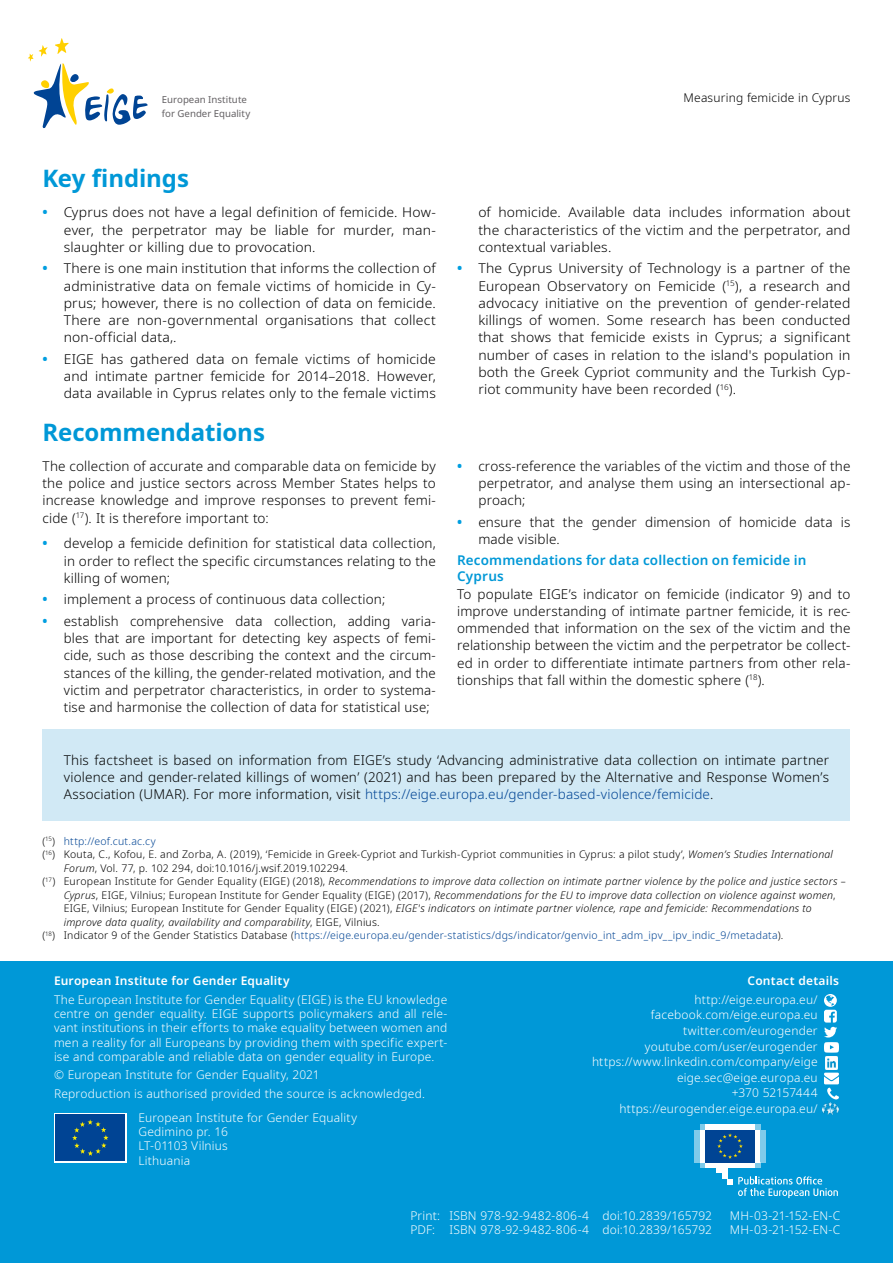
<style>
.page{position:relative;width:893px;height:1263px;background:#fff}
.page>*{position:absolute;margin:0;border:0;box-sizing:border-box;transform-origin:0 0}
.Headlines{font:700 24px "Noto Sans";letter-spacing:-.005em;color:#0098d7}
.Body_text{font:300 13.5px/17.2px "Noto Sans";letter-spacing:.01em;color:#000;text-align:justify}
.Subheadlines{font:600 13.5px/16.5px "Noto Sans";letter-spacing:.01em;color:#0098d7}
.Body_text_intro{font:300 12px/14.2px "Noto Sans";letter-spacing:.015em;color:#fff;text-align:justify}
.Body_text_intro-2{font:600 12px "Noto Sans";letter-spacing:.015em;color:#fff}
.t1{font:300 12px "Noto Sans";letter-spacing:.015em;color:#000}
.Footnote{font:italic 300 10.5px/13.5px "Noto Sans";letter-spacing:.02em;color:#000}
.Footnote-2{font:300 10.5px/13.5px "Noto Sans";letter-spacing:.02em;color:#000}
.Footnote-3{font:300 10.5px "Noto Sans";letter-spacing:.02em;color:#004494}
.t2{font:9.6px/13.8px "Noto Sans";color:#646164}
.s1{font-weight:700;color:#009ee0}
.s2{color:#004494}
.s3{color:#000}
.s4{font-style:italic}
.s5{font-style:normal}
</style>
<div class="page">
<svg style="left:28px;top:38px;width:120px;height:90px"></svg>
<div style="left:0;top:961px;width:893px;height:302px;background:#0098d7"></div>
<div style="left:54px;top:1113px;width:73px;height:49px;background:#fff"></div>
<div style="left:55px;top:1114px;width:70px;height:47px;background:#004494"></div>
<svg style="left:72px;top:1119px;width:36px;height:37px"></svg>
<div style="left:700px;top:1162px;width:60px;height:6px;background:#7fcbea"></div>
<div style="left:700px;top:1124px;width:60px;height:5px;background:#7fcbea"></div>
<div style="left:705px;top:1124px;width:50px;height:5px;background:#fff"></div>
<div style="left:705px;top:1162px;width:50px;height:6px;background:#fff"></div>
<div style="left:755px;top:1129px;width:5px;height:33px;background:#fff"></div>
<div style="left:760px;top:1129px;width:6px;height:33px;background:#7fcbea"></div>
<div style="left:700px;top:1129px;width:5px;height:33px;background:#fff"></div>
<div style="left:694px;top:1129px;width:6px;height:33px;background:#7fcbea"></div>
<div style="left:716px;top:1162px;width:11px;height:11px;background:#fff"></div>
<div style="left:722px;top:1162px;width:5px;height:17px;background:#fff"></div>
<div style="left:705px;top:1129px;width:50px;height:33px;background:#004494"></div>
<svg style="left:717px;top:1133px;width:26px;height:26px"></svg>
<svg style="left:727px;top:1176px;width:111px;height:22px"></svg>
<svg style="left:824px;top:994px;width:15px;height:105px"></svg>
<img style="left:823px;top:1102px;width:16px;height:12px">
<div style="left:43px;top:729px;width:807px;height:92px;background:#d1e9f5"></div>
<p class="t2" style="left:162px;top:93px;width:90px">European Institute for Gender Equality</p>
<p class="t1" style="left:684px;top:90px;width:168px">Measuring femicide in Cyprus</p>
<p class="Headlines" style="left:43px;top:162px;width:148px">Key findings</p>
<p class="Body_text" style="left:64px;top:204px;width:374px;text-indent:-21px"><span class="s1">•</span> Cyprus does not have a legal definition of femicide. How&shy;ever, the perpetrator may be liable for murder, man&shy;slaughter or killing due to provocation.</p>
<p class="Body_text" style="left:64px;top:260px;width:374px;text-indent:-21px"><span class="s1">•</span> There is one main institution that informs the collection of administrative data on female victims of homicide in Cy&shy;prus; however, there is no collection of data on femicide.<br>There are non-governmental organisations that collect non-official data,.</p>
<p class="Body_text" style="left:64px;top:351px;width:374px;text-indent:-21px"><span class="s1">•</span> EIGE has gathered data on female victims of homicide and intimate partner femicide for 2014–2018. However, data available in Cyprus relates only to the female victims</p>
<p class="Headlines" style="left:43px;top:415px;width:224px">Recommendations</p>
<p class="Body_text" style="left:43px;top:458px;width:395px">The collection of accurate and comparable data on femicide by the police and justice sectors across Member States helps to increase knowledge and improve responses to prevent femi&shy;cide (<sup>17</sup>). It is therefore important to:</p>
<p class="Body_text" style="left:64px;top:535px;width:374px;text-indent:-21px"><span class="s1">•</span> develop a femicide definition for statistical data collection, in order to reflect the specific circumstances relating to the killing of women;</p>
<p class="Body_text" style="left:43px;top:591px;width:344px"><span class="s1">•</span> implement a process of continuous data collection;</p>
<p class="Body_text" style="left:64px;top:613px;width:374px;text-indent:-21px"><span class="s1">•</span> establish comprehensive data collection, adding varia&shy;bles that are important for detecting key aspects of femi&shy;cide, such as those describing the context and the circum&shy;stances of the killing, the gender-related motivation, and the victim and perpetrator characteristics, in order to systema&shy;tise and harmonise the collection of data for statistical use;</p>
<p class="Body_text" style="left:478px;top:204px;width:374px">of homicide. Available data includes information about the characteristics of the victim and the perpetrator, and contextual variables.</p>
<p class="Body_text" style="left:478px;top:260px;width:374px;text-indent:-21px"><span class="s1">•</span> The Cyprus University of Technology is a partner of the European Observatory on Femicide (<sup>15</sup>), a research and advocacy initiative on the prevention of gender-related killings of women. Some research has been conducted that shows that femicide exists in Cyprus; a significant number of cases in relation to the island's population in both the Greek Cypriot community and the Turkish Cyp&shy;riot community have been recorded (<sup>16</sup>).</p>
<p class="Body_text" style="left:478px;top:458px;width:374px;text-indent:-21px"><span class="s1">•</span> cross-reference the variables of the victim and those of the perpetrator, and analyse them using an intersectional ap&shy;proach;</p>
<p class="Body_text" style="left:478px;top:514px;width:373px;text-indent:-21px"><span class="s1">•</span> ensure that the gender dimension of homicide data is made visible.</p>
<p class="Subheadlines" style="left:457px;top:552px;width:351px">Recommendations for data collection on femicide in<br>Cyprus</p>
<p class="Body_text" style="left:457px;top:585px;width:395px">To populate EIGE’s indicator on femicide (indicator 9) and to improve understanding of intimate partner femicide, it is rec&shy;ommended that information on the sex of the victim and the relationship between the victim and the perpetrator be collect&shy;ed in order to differentiate intimate partners from other rela&shy;tionships that fall within the domestic sphere (<sup>18</sup>).</p>
<p class="Body_text" style="left:64px;top:752px;width:767px">This factsheet is based on information from EIGE’s study ‘Advancing administrative data collection on intimate partner violence and gender-related killings of women’ (2021) and has been prepared by the Alternative and Response Women’s Association (UMAR). For more information, visit <span class="s2">https://eige.europa.eu/gender-based-violence/femicide</span>.</p>
<p class="Footnote-3" style="left:43px;top:833px;width:115px"><span class="s3">(</span><sup>15</sup><span class="s3">)</span> http://eof.cut.ac.cy</p>
<p class="Footnote-2" style="left:64px;top:848px;width:771px;text-indent:-21px">(<sup>16</sup>) Kouta, C., Kofou, E. and Zorba, A. (2019), ‘Femicide in Greek-Cypriot and Turkish-Cypriot communities in Cyprus: a pilot study’, <span class="s4">Women’s Studies International<br>Forum</span>, Vol. 77, p. 102 294, doi:10.1016/j.wsif.2019.102294.</p>
<p class="Footnote" style="left:64px;top:875px;width:784px;text-indent:-21px"><span class="s5">(</span><sup>17</sup><span class="s5">) European Institute for Gender Equality (EIGE) (2018),</span> Recommendations to improve data collection on intimate partner violence by the police and justice sectors – Cyprus<span class="s5">, EIGE, Vilnius; European Institute for Gender Equality (EIGE) (2017),</span> Recommendations for the EU to improve data collection on violence against women<span class="s5">, EIGE, Vilnius; European Institute for Gender Equality (EIGE) (2021),</span> EIGE's indicators on intimate partner violence, rape and femicide: Recommendations to improve data quality, availability and comparability<span class="s5">, EIGE, Vilnius.</span></p>
<p class="Footnote-3" style="left:43px;top:928px;width:742px"><span class="s3">(</span><sup>18</sup><span class="s3">) Indicator 9 of the Gender Statistics Database (</span>https://eige.europa.eu/gender-statistics/dgs/indicator/genvio_int_adm_ipv__ipv_indic_9/metadata<span class="s3">).</span></p>
<p class="Body_text_intro-2" style="left:54px;top:972px;width:237px">European Institute for Gender Equality</p>
<p class="Body_text_intro" style="left:54px;top:993px;width:395px">The European Institute for Gender Equality (EIGE) is the EU knowledge centre on gender equality. EIGE supports policymakers and all rele&shy;vant institutions in their efforts to make equality between women and men a reality for all Europeans by providing them with specific expert&shy;ise and comparable and reliable data on gender equality in Europe.</p>
<p class="Body_text_intro" style="left:54px;top:1068px;width:267px">© European Institute for Gender Equality, 2021</p>
<p class="Body_text_intro" style="left:54px;top:1087px;width:373px">Reproduction is authorised provided the source is acknowledged.</p>
<p class="Body_text_intro" style="left:138px;top:1111px;width:220px">European Institute for Gender Equality</p>
<p class="Body_text_intro" style="left:138px;top:1125px;width:91px">Gedimino pr. 16</p>
<p class="Body_text_intro" style="left:138px;top:1139px;width:91px">LT-01103 Vilnius</p>
<p class="Body_text_intro" style="left:138px;top:1153px;width:53px">Lithuania</p>
<p class="Body_text_intro-2" style="left:748px;top:972px;width:93px">Contact details</p>
<p class="Body_text_intro" style="left:695px;top:993px;width:125px">http://eige.europa.eu/</p>
<p class="Body_text_intro" style="left:651px;top:1008px;width:168px">facebook.com/eige.europa.eu</p>
<p class="Body_text_intro" style="left:683px;top:1024px;width:136px">twitter.com/eurogender</p>
<p class="Body_text_intro" style="left:645px;top:1039px;width:174px">youtube.com/user/eurogender</p>
<p class="Body_text_intro" style="left:592px;top:1055px;width:227px">https://www.linkedin.com/company/eige</p>
<p class="Body_text_intro" style="left:677px;top:1070px;width:142px">eige.sec@eige.europa.eu</p>
<p class="Body_text_intro" style="left:732px;top:1086px;width:87px">+370 52157444</p>
<p class="Body_text_intro" style="left:619px;top:1101px;width:200px">https://eurogender.eige.europa.eu/</p>
<p class="Body_text_intro" style="left:410px;top:1208px;width:303px">Print: ISBN 978-92-9482-806-4 doi:10.2839/165792</p>
<p class="Body_text_intro" style="left:730px;top:1208px;width:112px">MH-03-21-152-EN-C</p>
<p class="Body_text_intro" style="left:410px;top:1223px;width:303px">PDF: ISBN 978-92-9482-806-4 doi:10.2839/165792</p>
<p class="Body_text_intro" style="left:730px;top:1223px;width:112px">MH-03-21-152-EN-C</p>
</div>
